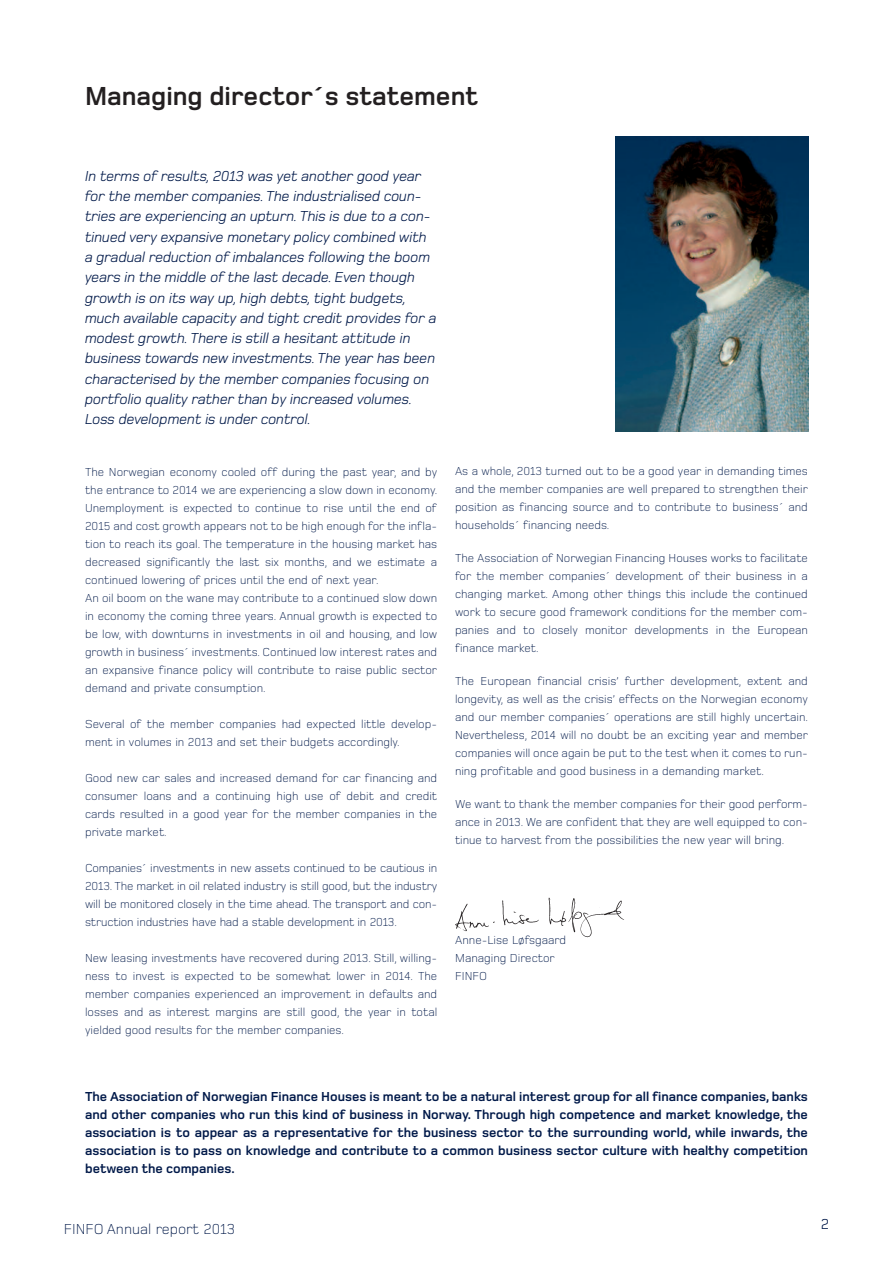
<style>
.page{position:relative;width:893px;height:1263px;background:#fff}
.page>*{position:absolute;margin:0;border:0;box-sizing:border-box;transform-origin:0 0}
.t1{font:700 27px "Foundry Monoline";color:#231f20}
.t2{font:italic 15px/20.2px "Foundry Monoline";letter-spacing:-.01em;color:#001949}
.t3{font:300 15px "Foundry Monoline";color:#001949}
.t4{font:15px "Foundry Monoline";color:#001949}
.t5{font:700 13.5px/18px "Foundry Monoline";color:#001949;text-align:justify}
.t6{font:300 12px/18px "Foundry Monoline";color:#001949;text-align:justify}
</style>
<div class="page">
<img style="left:455px;top:897px;width:169px;height:41px">
<img style="left:615px;top:136px;width:193px;height:296px">
<h1 class="t1" style="left:85px;top:86px;width:395px">Managing director´s statement</h1>
<p class="t2" style="left:85px;top:167px;width:353px">In terms of results, 2013 was yet another good year for the member companies. The industrialised coun&shy;tries are experiencing an upturn. This is due to a con&shy;tinued very expansive monetary policy combined with a gradual reduction of imbalances following the boom years in the middle of the last decade. Even though growth is on its way up, high debts, tight budgets, much available capacity and tight credit provides for a modest growth. There is still a hesitant attitude in business towards new investments. The year has been characterised by the member companies focusing on portfolio quality rather than by increased volumes.<br>Loss development is under control.</p>
<p class="t6" style="left:85px;top:464px;width:354px;text-align:left">The Norwegian economy cooled off during the past year, and by the entrance to 2014 we are experiencing a slow down in economy.<br>Unemployment is expected to continue to rise until the end of 2015 and cost growth appears not to be high enough for the infla&shy;tion to reach its goal. The temperature in the housing market has decreased significantly the last six months, and we estimate a continued lowering of prices until the end of next year.<br>An oil boom on the wane may contribute to a continued slow down in economy the coming three years. Annual growth is expected to be low, with downturns in investments in oil and housing, and low growth in business´ investments. Continued low interest rates and an expansive finance policy will contribute to raise public sector demand and private consumption.</p>
<p class="t6" style="left:85px;top:716px;width:354px">Several of the member companies had expected little develop&shy;ment in volumes in 2013 and set their budgets accordingly.</p>
<p class="t6" style="left:85px;top:770px;width:354px">Good new car sales and increased demand for car financing and consumer loans and a continuing high use of debit and credit cards resulted in a good year for the member companies in the private market.</p>
<p class="t6" style="left:85px;top:860px;width:354px">Companies´ investments in new assets continued to be cautious in 2013. The market in oil related industry is still good, but the industry will be monitored closely in the time ahead. The transport and con&shy;struction industries have had a stable development in 2013.</p>
<p class="t6" style="left:85px;top:950px;width:354px">New leasing investments have recovered during 2013. Still, willing&shy;ness to invest is expected to be somewhat lower in 2014. The member companies experienced an improvement in defaults and losses and as interest margins are still good, the year in total yielded good results for the member companies.</p>
<p class="t6" style="left:455px;top:463px;width:354px">As a whole, 2013 turned out to be a good year in demanding times and the member companies are well prepared to strengthen their position as financing source and to contribute to business´ and households´ financing needs.</p>
<p class="t6" style="left:455px;top:550px;width:354px">The Association of Norwegian Financing Houses works to facilitate for the member companies´ development of their business in a changing market. Among other things this include the continued work to secure good framework conditions for the member com&shy;panies and to closely monitor developments in the European finance market.</p>
<p class="t6" style="left:455px;top:673px;width:354px">The European financial crisis’ further development, extent and longevity, as well as the crisis’ effects on the Norwegian economy and our member companies´ operations are still highly uncertain.<br>Nevertheless, 2014 will no doubt be an exciting year and member companies will once again be put to the test when it comes to run&shy;ning profitable and good business in a demanding market.</p>
<p class="t6" style="left:455px;top:796px;width:354px">We want to thank the member companies for their good perform&shy;ance in 2013. We are confident that they are well equipped to con&shy;tinue to harvest from the possibilities the new year will bring.</p>
<p class="t6" style="left:455px;top:932px;width:112px;text-align:left">Anne-Lise Løfsgaard<br>Managing Director<br>FINFO</p>
<p class="t5" style="left:85px;top:1088px;width:724px">The Association of Norwegian Finance Houses is meant to be a natural interest group for all finance companies, banks and other companies who run this kind of business in Norway. Through high competence and market knowledge, the association is to appear as a representative for the business sector to the surrounding world, while inwards, the association is to pass on knowledge and contribute to a common business sector culture with healthy competition between the companies.</p>
<p class="t3" style="left:64px;top:1223px;width:173px">FINFO Annual report 2013</p>
<p class="t4" style="left:821px;top:1219px;width:10px">2</p>
</div>
